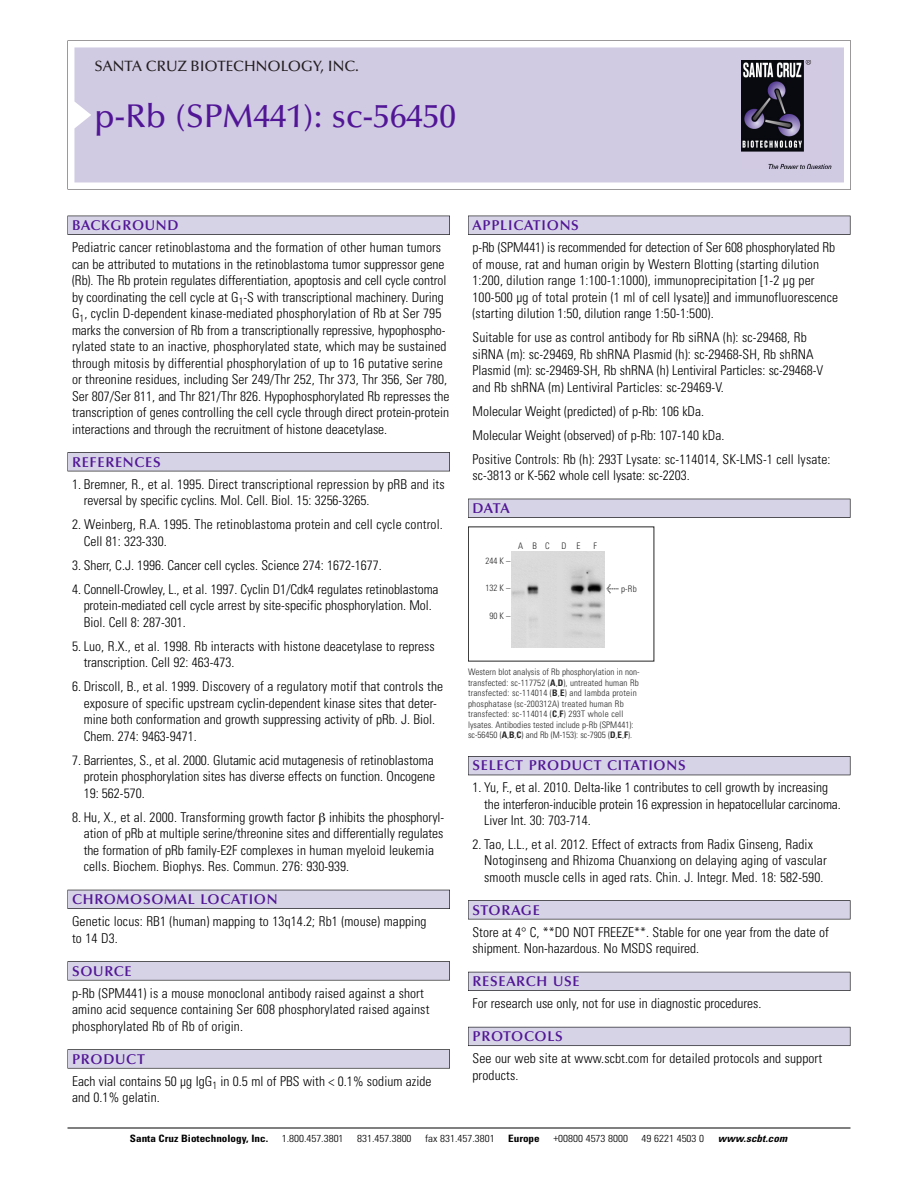
<style>
.page{position:relative;width:918px;height:1188px;background:#fff}
.page>*{position:absolute;margin:0;border:0;box-sizing:border-box;transform-origin:0 0}
.t1{font:500 33px "Optima";color:#511695}
.t2{font:500 15px "Optima";color:#231f20}
.t3{font:600 14.25px "Optima";letter-spacing:.05em;color:#511695}
.t4{font:300 condensed 13.5px/16.5px "Univers";color:#000}
.t5{font:300 condensed 10.2px "Univers";color:#000;scale:1.1 1}
.t6{font:700 condensed 10.2px "Univers";color:#000;scale:1.1 1}
.t7{font:italic 700 condensed 10.2px "Univers";letter-spacing:.005em;color:#000;scale:1.1 1}
.t8{font:9px/10.5px "Univers Condensed Light+XHEVRB";letter-spacing:.015em;color:#272627}
.s1{font-family:"Meta Plus Book Roman+SALVCN";font-size:10.5px}
.s2{font-family:"Univers Condensed Bold+SOOBCN"}
</style>
<div class="page">
<svg style="left:68px;top:40px;width:783px;height:149px"></svg>
<div style="left:74px;top:47px;width:770px;height:135px;background:#d1cae3"></div>
<img style="left:741px;top:60px;width:90px;height:108px">
<div style="left:68px;top:216px;width:382px;height:19px;background:#525155"></div>
<div style="left:68px;top:216px;width:381px;height:18px;background:#d7d3e7"></div>
<div style="left:68px;top:452px;width:382px;height:19px;background:#525155"></div>
<div style="left:68px;top:453px;width:381px;height:18px;background:#d7d3e7"></div>
<div style="left:68px;top:890px;width:382px;height:19px;background:#525158"></div>
<div style="left:68px;top:890px;width:381px;height:18px;background:#d7d3e7"></div>
<div style="left:68px;top:961px;width:382px;height:19px;background:#575759"></div>
<div style="left:68px;top:962px;width:381px;height:18px;background:#d7d3e7"></div>
<svg style="left:68px;top:1049px;width:382px;height:20px"></svg>
<div style="left:68px;top:1050px;width:381px;height:18px;background:#d7d3e7"></div>
<div style="left:468px;top:216px;width:382px;height:19px;background:#525155"></div>
<div style="left:468px;top:216px;width:382px;height:18px;background:#d7d3e7"></div>
<div style="left:468px;top:499px;width:382px;height:19px;background:#515055"></div>
<div style="left:468px;top:499px;width:382px;height:18px;background:#d7d3e7"></div>
<div style="left:468px;top:756px;width:382px;height:19px;background:#525158"></div>
<div style="left:468px;top:757px;width:382px;height:18px;background:#d7d3e7"></div>
<div style="left:468px;top:900px;width:382px;height:19px;background:#545357"></div>
<div style="left:468px;top:901px;width:382px;height:18px;background:#d7d3e7"></div>
<div style="left:468px;top:972px;width:382px;height:19px;background:#54535a"></div>
<div style="left:468px;top:972px;width:382px;height:18px;background:#d7d3e7"></div>
<div style="left:468px;top:1027px;width:382px;height:19px;background:#5b5a62"></div>
<div style="left:468px;top:1027px;width:382px;height:18px;background:#d7d3e7"></div>
<hr style="left:68px;top:1128px;width:782px;height:1px;background:#000">
<img style="left:512px;top:552px;width:92px;height:95px">
<p class="t2" style="left:94px;top:61px;width:266px">SANTA CRUZ BIOTECHNOLOGY, INC.</p>
<h1 class="t1" style="left:94px;top:103px;width:363px">p-Rb (SPM441): sc-56450</h1>
<p class="t3" style="left:72px;top:219px;width:108px">BACKGROUND</p>
<p class="t4" style="left:72px;top:240px;width:379px">Pediatric cancer retinoblastoma and the formation of other human tumors can be attributed to mutations in the retinoblastoma tumor suppressor gene (Rb). The Rb protein regulates differentiation, apoptosis and cell cycle control by coordinating the cell cycle at G<sub>1</sub>-S with transcriptional machinery. During G<sub>1</sub>, cyclin D-dependent kinase-mediated phosphorylation of Rb at Ser 795 marks the conversion of Rb from a transcriptionally repressive, hypophospho&shy;rylated state to an inactive, phosphorylated state, which may be sustained through mitosis by differential phosphorylation of up to 16 putative serine or threonine residues, including Ser 249/Thr 252, Thr 373, Thr 356, Ser 780, Ser 807/Ser 811, and Thr 821/Thr 826. Hypophosphorylated Rb represses the transcription of genes controlling the cell cycle through direct protein-protein interactions and through the recruitment of histone deacetylase.</p>
<p class="t3" style="left:72px;top:456px;width:90px">REFERENCES</p>
<p class="t4" style="left:84px;top:477px;width:363px;text-indent:-12px">1. Bremner, R., et al. 1995. Direct transcriptional repression by pRB and its reversal by specific cyclins. Mol. Cell. Biol. 15: 3256-3265.</p>
<p class="t4" style="left:84px;top:517px;width:361px;text-indent:-12px">2. Weinberg, R.A. 1995. The retinoblastoma protein and cell cycle control.<br>Cell 81: 323-330.</p>
<p class="t4" style="left:72px;top:558px;width:311px">3. Sherr, C.J. 1996. Cancer cell cycles. Science 274: 1672-1677.</p>
<p class="t4" style="left:84px;top:582px;width:356px;text-indent:-12px">4. Connell-Crowley, L., et al. 1997. Cyclin D1/Cdk4 regulates retinoblastoma protein-mediated cell cycle arrest by site-specific phosphorylation. Mol.<br>Biol. Cell 8: 287-301.</p>
<p class="t4" style="left:84px;top:639px;width:352px;text-indent:-12px">5. Luo, R.X., et al. 1998. Rb interacts with histone deacetylase to repress transcription. Cell 92: 463-473.</p>
<p class="t4" style="left:84px;top:679px;width:361px;text-indent:-12px">6. Driscoll, B., et al. 1999. Discovery of a regulatory motif that controls the exposure of specific upstream cyclin-dependent kinase sites that deter&shy;mine both conformation and growth suppressing activity of pRb. J. Biol.<br>Chem. 274: 9463-9471.</p>
<p class="t4" style="left:84px;top:753px;width:353px;text-align:justify;text-indent:-12px">7. Barrientes, S., et al. 2000. Glutamic acid mutagenesis of retinoblastoma protein phosphorylation sites has diverse effects on function. Oncogene 19: 562-570.</p>
<p class="t4" style="left:84px;top:810px;width:362px;text-indent:-12px">8. Hu, X., et al. 2000. Transforming growth factor inhibits the phosphoryl&shy;ation of pRb at multiple serine/threonine sites and differentially regulates the formation of pRb family-E2F complexes in human myeloid leukemia cells. Biochem. Biophys. Res. Commun. 276: 930-939.</p>
<p class="t3" style="left:72px;top:894px;width:207px">CHROMOSOMAL LOCATION</p>
<p class="t4" style="left:72px;top:914px;width:356px">Genetic locus: RB1 (human) mapping to 13q14.2; Rb1 (mouse) mapping to 14 D3.</p>
<p class="t3" style="left:72px;top:965px;width:61px">SOURCE</p>
<p class="t4" style="left:72px;top:986px;width:359px">p-Rb (SPM441) is a mouse monoclonal antibody raised against a short amino acid sequence containing Ser 608 phosphorylated raised against phosphorylated Rb of Rb of origin.</p>
<p class="t3" style="left:72px;top:1053px;width:74px">PRODUCT</p>
<p class="t4" style="left:72px;top:1074px;width:361px">Each vial contains 50 µg IgG<sub>1</sub> in 0.5 ml of PBS with &lt; 0.1% sodium azide and 0.1% gelatin.</p>
<p class="t3" style="left:473px;top:219px;width:108px">APPLICATIONS</p>
<p class="t4" style="left:473px;top:240px;width:367px">p-Rb (SPM441) is recommended for detection of Ser 608 phosphorylated Rb of mouse, rat and human origin by Western Blotting (starting dilution 1:200, dilution range 1:100-1:1000), immunoprecipitation [1-2 µg per 100-500 µg of total protein (1 ml of cell lysate)] and immunofluorescence (starting dilution 1:50, dilution range 1:50-1:500).</p>
<p class="t4" style="left:473px;top:330px;width:352px">Suitable for use as control antibody for Rb siRNA (h): sc-29468, Rb siRNA (m): sc-29469, Rb shRNA Plasmid (h): sc-29468-SH, Rb shRNA Plasmid (m): sc-29469-SH, Rb shRNA (h) Lentiviral Particles: sc-29468-V and Rb shRNA (m) Lentiviral Particles: sc-29469-V.</p>
<p class="t4" style="left:473px;top:400px;width:359px;line-height:24px">Molecular Weight (predicted) of p-Rb: 106 kDa.<br>Molecular Weight (observed) of p-Rb: 107-140 kDa.<br>Positive Controls: Rb (h): 293T Lysate: sc-114014, SK-LMS-1 cell lysate:</p>
<p class="t4" style="left:473px;top:468px;width:219px">sc-3813 or K-562 whole cell lysate: sc-2203.</p>
<p class="t3" style="left:473px;top:503px;width:39px">DATA</p>
<p class="t8" style="left:518px;top:541px;width:33px">ABC</p>
<p class="t8" style="left:561px;top:541px;width:20px">D E</p>
<p class="t8" style="left:593px;top:541px;width:5px">F</p>
<p class="t8" style="left:486px;top:556px;width:26px">244 K –</p>
<p class="t8" style="left:486px;top:584px;width:26px">132 K –</p>
<p class="t8" style="left:490px;top:611px;width:22px">90K–</p>
<p class="t8" style="left:606px;top:585px;width:32px"><span class="s1">&lt;</span> p-Rb</p>
<p class="t8" style="left:468px;top:668px;width:173px">Western blot analysis of Rb phosphorylation in non&shy;transfected: sc-117752 (<span class="s2">A</span>,<span class="s2">D</span>), untreated human Rb transfected: sc-114014 (<span class="s2">B</span>,<span class="s2">E</span>) and lambda protein phosphatase (sc-200312A) treated human Rb transfected: sc-114014 (<span class="s2">C</span>,<span class="s2">F</span>) 293T whole cell lysates. Antibodies tested include p-Rb (SPM441): sc-56450 (<span class="s2">A</span>,<span class="s2">B</span>,<span class="s2">C</span>) and Rb (M-153): sc-7905 (<span class="s2">D</span>,<span class="s2">E</span>,<span class="s2">F</span>).</p>
<p class="t3" style="left:473px;top:760px;width:215px">SELECT PRODUCT CITATIONS</p>
<p class="t4" style="left:484px;top:781px;width:358px;text-indent:-12px">1. Yu, F., et al. 2010. Delta-like 1 contributes to cell growth by increasing the interferon-inducible protein 16 expression in hepatocellular carcinoma.<br>Liver Int. 30: 703-714.</p>
<p class="t4" style="left:484px;top:837px;width:344px;text-indent:-12px">2. Tao, L.L., et al. 2012. Effect of extracts from Radix Ginseng, Radix<br>Notoginseng and Rhizoma Chuanxiong on delaying aging of vascular smooth muscle cells in aged rats. Chin. J. Integr. Med. 18: 582-590.</p>
<p class="t3" style="left:473px;top:904px;width:69px">STORAGE</p>
<p class="t4" style="left:473px;top:925px;width:358px">Store at 4° C, **DO NOT FREEZE**. Stable for one year from the date of shipment. Non-hazardous. No MSDS required.</p>
<p class="t3" style="left:473px;top:976px;width:109px">RESEARCH USE</p>
<p class="t4" style="left:473px;top:996px;width:290px">For research use only, not for use in diagnostic procedures.</p>
<p class="t3" style="left:473px;top:1031px;width:92px">PROTOCOLS</p>
<p class="t4" style="left:473px;top:1051px;width:351px">See our web site at www.scbt.com for detailed protocols and support products.</p>
<p class="t6" style="left:130px;top:1135px;width:127px">Santa Cruz Biotechnology, Inc.</p>
<p class="t5" style="left:282px;top:1135px;width:58px">1.800.457.3801</p>
<p class="t5" style="left:357px;top:1135px;width:51px">831.457.3800</p>
<p class="t5" style="left:425px;top:1135px;width:65px">fax 831.457.3801</p>
<p class="t6" style="left:508px;top:1135px;width:30px">Europe</p>
<p class="t5" style="left:553px;top:1135px;width:69px">+00800 4573 8000</p>
<p class="t5" style="left:642px;top:1135px;width:58px">49 6221 4503 0</p>
<p class="t7" style="left:718px;top:1135px;width:64px">www.scbt.com</p>
</div>
